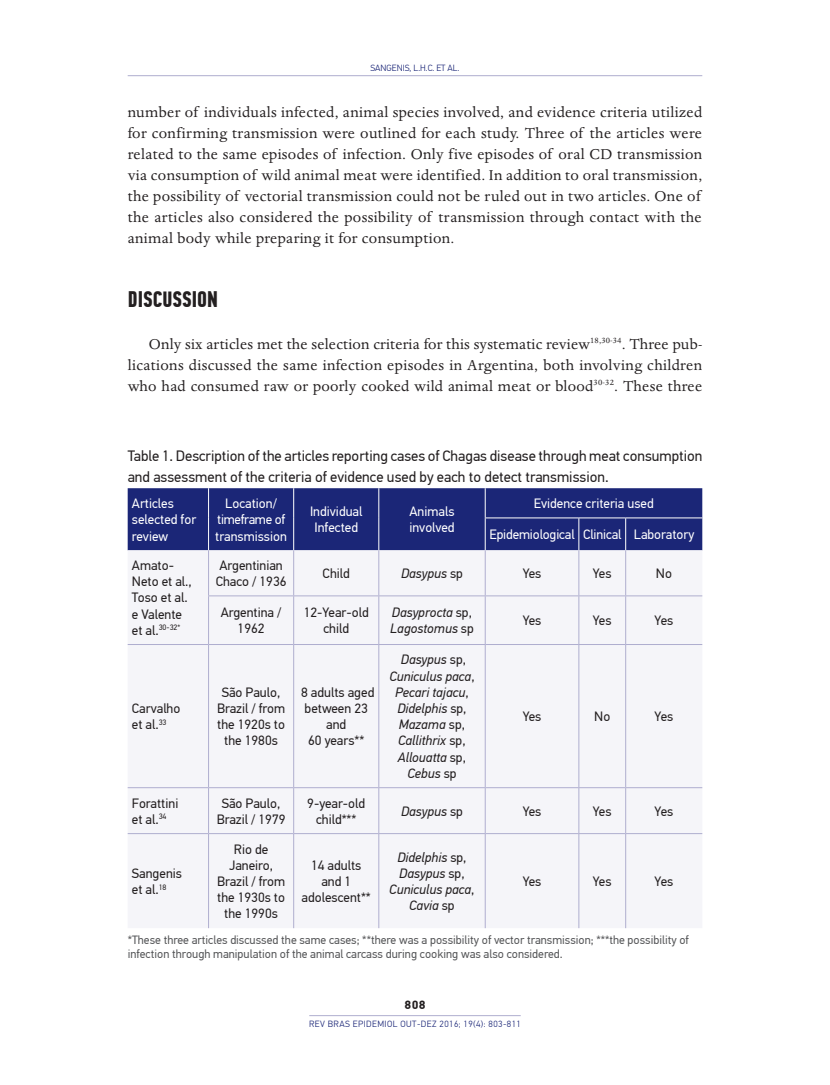
<style>
.page{position:relative;width:830px;height:1085px;background:#fff}
.page>*{position:absolute;margin:0;border:0;box-sizing:border-box;transform-origin:0 0}
.t1{font:700 22.5px "PF Din Text Comp Pro";color:#231f20}
.t2{font:16.5px/21px "Dante MT Std";letter-spacing:.015em;color:#231f20;text-align:justify}
.t3{font:15px/21px "PF Din Text Pro";color:#231f20}
.t4{font:13.5px/16.2px "PF Din Text Pro";color:#231f20;text-align:center}
.t5{font:italic 13.5px/16.2px "PF Din Text Pro";color:#231f20;text-align:center}
.t6{font:13.5px/16.2px "PF Din Text Pro";color:#fff}
.t7{font:12px/14.4px "PF Din Text Pro";color:#57585a}
.t8{font:700 12px "PF Din Text Pro";color:#231f20}
.t9{font:300 9px "PF Din Text Pro";letter-spacing:.05em;color:#1b2677}
.t10{font:300 9px "PF Din Text Pro";color:#1b2677}
.t11{font:7.8px "PF Din Text Pro";color:#231f20}
.s1{font-size:13.5px}
.s2{font-style:normal}
</style>
<div class="page">
<hr style="left:128px;top:75px;width:574px;height:1px;background:#afaecf">
<hr style="left:309px;top:1015px;width:211px;height:1px;background:#afaecf">
<div style="left:128px;top:550px;width:574px;height:378px;background:#f5f5f9"></div>
<div style="left:128px;top:488px;width:574px;height:62px;background:#1b2677"></div>
<hr style="left:208px;top:518px;width:1px;height:32px;background:#fff">
<hr style="left:293px;top:518px;width:1px;height:32px;background:#fff">
<hr style="left:378px;top:518px;width:1px;height:32px;background:#fff">
<hr style="left:484px;top:518px;width:1px;height:32px;background:#fff">
<hr style="left:578px;top:518px;width:1px;height:32px;background:#fff">
<hr style="left:625px;top:518px;width:1px;height:32px;background:#fff">
<hr style="left:208px;top:550px;width:1px;height:45px;background:#afaecf">
<hr style="left:293px;top:550px;width:1px;height:45px;background:#afaecf">
<hr style="left:378px;top:550px;width:1px;height:45px;background:#afaecf">
<hr style="left:484px;top:550px;width:1px;height:45px;background:#afaecf">
<hr style="left:578px;top:550px;width:1px;height:45px;background:#afaecf">
<hr style="left:625px;top:550px;width:1px;height:45px;background:#afaecf">
<hr style="left:208px;top:595px;width:85px;height:1px;background:#afaecf">
<hr style="left:208px;top:596px;width:1px;height:48px;background:#afaecf">
<hr style="left:293px;top:595px;width:85px;height:1px;background:#afaecf">
<hr style="left:293px;top:596px;width:1px;height:48px;background:#afaecf">
<hr style="left:378px;top:595px;width:107px;height:1px;background:#afaecf">
<hr style="left:378px;top:596px;width:1px;height:48px;background:#afaecf">
<hr style="left:485px;top:595px;width:93px;height:1px;background:#afaecf">
<hr style="left:484px;top:596px;width:1px;height:48px;background:#afaecf">
<hr style="left:578px;top:595px;width:47px;height:1px;background:#afaecf">
<hr style="left:578px;top:596px;width:1px;height:48px;background:#afaecf">
<hr style="left:625px;top:595px;width:77px;height:1px;background:#afaecf">
<hr style="left:625px;top:596px;width:1px;height:48px;background:#afaecf">
<hr style="left:128px;top:644px;width:80px;height:1px;background:#afaecf">
<hr style="left:208px;top:644px;width:85px;height:1px;background:#afaecf">
<hr style="left:208px;top:644px;width:1px;height:143px;background:#afaecf">
<hr style="left:293px;top:644px;width:85px;height:1px;background:#afaecf">
<hr style="left:293px;top:644px;width:1px;height:143px;background:#afaecf">
<hr style="left:378px;top:644px;width:107px;height:1px;background:#afaecf">
<hr style="left:378px;top:644px;width:1px;height:143px;background:#afaecf">
<hr style="left:485px;top:644px;width:93px;height:1px;background:#afaecf">
<hr style="left:484px;top:644px;width:1px;height:143px;background:#afaecf">
<hr style="left:578px;top:644px;width:47px;height:1px;background:#afaecf">
<hr style="left:578px;top:644px;width:1px;height:143px;background:#afaecf">
<hr style="left:625px;top:644px;width:77px;height:1px;background:#afaecf">
<hr style="left:625px;top:644px;width:1px;height:143px;background:#afaecf">
<hr style="left:128px;top:787px;width:80px;height:1px;background:#afaecf">
<hr style="left:208px;top:787px;width:85px;height:1px;background:#afaecf">
<hr style="left:208px;top:788px;width:1px;height:45px;background:#afaecf">
<hr style="left:293px;top:787px;width:85px;height:1px;background:#afaecf">
<hr style="left:293px;top:788px;width:1px;height:45px;background:#afaecf">
<hr style="left:378px;top:787px;width:107px;height:1px;background:#afaecf">
<hr style="left:378px;top:788px;width:1px;height:45px;background:#afaecf">
<hr style="left:485px;top:787px;width:93px;height:1px;background:#afaecf">
<hr style="left:484px;top:788px;width:1px;height:45px;background:#afaecf">
<hr style="left:578px;top:787px;width:47px;height:1px;background:#afaecf">
<hr style="left:578px;top:788px;width:1px;height:45px;background:#afaecf">
<hr style="left:625px;top:787px;width:77px;height:1px;background:#afaecf">
<hr style="left:625px;top:788px;width:1px;height:45px;background:#afaecf">
<hr style="left:208px;top:833px;width:1px;height:95px;background:#afaecf">
<hr style="left:293px;top:833px;width:1px;height:95px;background:#afaecf">
<hr style="left:378px;top:833px;width:1px;height:95px;background:#afaecf">
<hr style="left:484px;top:833px;width:1px;height:95px;background:#afaecf">
<hr style="left:578px;top:833px;width:1px;height:95px;background:#afaecf">
<hr style="left:625px;top:833px;width:1px;height:95px;background:#afaecf">
<hr style="left:128px;top:833px;width:80px;height:1px;background:#afaecf">
<hr style="left:208px;top:833px;width:85px;height:1px;background:#afaecf">
<hr style="left:293px;top:833px;width:85px;height:1px;background:#afaecf">
<hr style="left:378px;top:833px;width:107px;height:1px;background:#afaecf">
<hr style="left:485px;top:833px;width:93px;height:1px;background:#afaecf">
<hr style="left:578px;top:833px;width:47px;height:1px;background:#afaecf">
<hr style="left:625px;top:833px;width:77px;height:1px;background:#afaecf">
<hr style="left:484px;top:517px;width:94px;height:1px;background:#fff">
<hr style="left:578px;top:517px;width:47px;height:1px;background:#fff">
<hr style="left:625px;top:517px;width:77px;height:1px;background:#fff">
<p class="t10" style="left:370px;top:63px;width:91px">SANGENIS, L.H.C. ET AL.</p>
<p class="t2" style="left:128px;top:102px;width:576px">number of individuals infected, animal species involved, and evidence criteria utilized for confirming transmission were outlined for each study. Three of the articles were related to the same episodes of infection. Only five episodes of oral CD transmission via consumption of wild animal meat were identified. In addition to oral transmission, the possibility of vectorial transmission could not be ruled out in two articles. One of the articles also considered the possibility of transmission through contact with the animal body while preparing it for consumption.</p>
<h1 class="t1" style="left:128px;top:285px;width:92px">DISCUSSION</h1>
<p class="t2" style="left:128px;top:333px;width:576px;text-indent:21px">Only six articles met the selection criteria for this systematic review<sup>18,30-34</sup>. Three pub&shy;lications discussed the same infection episodes in Argentina, both involving children who had consumed raw or poorly cooked wild animal meat or blood<sup>30-32</sup>. These three</p>
<p class="t3" style="left:128px;top:445px;width:576px">Table 1. Description of the articles reporting cases of Chagas disease through meat consumption and assessment of the criteria of evidence used by each to detect transmission.</p>
<p class="t6" style="left:132px;top:495px;width:66px">Articles selected for review</p>
<p class="t6" style="left:215px;top:495px;width:73px;text-align:center">Location/ timeframe of transmission</p>
<p class="t6" style="left:310px;top:503px;width:54px;text-align:center">Individual<br>Infected</p>
<p class="t6" style="left:409px;top:503px;width:47px">Animals involved</p>
<p class="t6" style="left:533px;top:495px;width:122px">Evidence criteria used</p>
<p class="t6" style="left:489px;top:526px;width:206px">Epidemiological Clinical Laboratory</p>
<p class="t4" style="left:132px;top:557px;width:61px;text-align:left">Amato-<br>Neto et al.,<br>Toso et al. e Valente</p>
<p class="t11" style="left:132px;top:623px;width:50px"><span class="s1">et al.</span>30-32*</p>
<p class="t4" style="left:132px;top:700px;width:50px;text-align:left">Carvalho et al.<sup>33</sup></p>
<p class="t4" style="left:215px;top:557px;width:72px;text-align:left">Argentinian<br>Chaco / 1936</p>
<p class="t4" style="left:322px;top:565px;width:29px">Child</p>
<p class="t5" style="left:401px;top:565px;width:63px">Dasypus <span class="s2">sp</span></p>
<p class="t4" style="left:522px;top:565px;width:20px">Yes</p>
<p class="t4" style="left:592px;top:565px;width:20px">Yes</p>
<p class="t4" style="left:655px;top:565px;width:18px">No</p>
<p class="t4" style="left:221px;top:604px;width:62px">Argentina /<br>1962</p>
<p class="t4" style="left:303px;top:604px;width:66px">12-Year-old child</p>
<p class="t5" style="left:390px;top:604px;width:85px;text-align:left">Dasyprocta <span class="s2">sp,<br></span>Lagostomus <span class="s2">sp</span></p>
<p class="t4" style="left:522px;top:612px;width:20px">Yes</p>
<p class="t4" style="left:592px;top:612px;width:20px">Yes</p>
<p class="t4" style="left:654px;top:612px;width:20px">Yes</p>
<p class="t4" style="left:217px;top:684px;width:70px">São Paulo,<br>Brazil / from the 1920s to the 1980s</p>
<p class="t4" style="left:301px;top:684px;width:75px">8 adults aged between 23 and<br>60 years**</p>
<p class="t5" style="left:389px;top:651px;width:87px">Dasypus <span class="s2">sp,<br></span>Cuniculus paca<span class="s2">,<br></span>Pecari tajacu<span class="s2">,<br></span>Didelphis <span class="s2">sp,<br></span>Mazama <span class="s2">sp,<br></span>Callithrix <span class="s2">sp,<br></span>Allouatta <span class="s2">sp,<br></span>Cebus <span class="s2">sp</span></p>
<p class="t4" style="left:522px;top:708px;width:20px">Yes</p>
<p class="t4" style="left:594px;top:708px;width:18px">No</p>
<p class="t4" style="left:654px;top:708px;width:20px">Yes</p>
<p class="t4" style="left:132px;top:794px;width:48px;text-align:left">Forattini et al.<sup>34</sup></p>
<p class="t4" style="left:217px;top:794px;width:70px">São Paulo,<br>Brazil / 1979</p>
<p class="t4" style="left:307px;top:794px;width:59px">9-year-old child***</p>
<p class="t5" style="left:401px;top:803px;width:63px">Dasypus <span class="s2">sp</span></p>
<p class="t4" style="left:522px;top:803px;width:20px">Yes</p>
<p class="t4" style="left:592px;top:803px;width:20px">Yes</p>
<p class="t4" style="left:654px;top:803px;width:20px">Yes</p>
<p class="t4" style="left:132px;top:865px;width:52px;text-align:left">Sangenis et al.<sup>18</sup></p>
<p class="t4" style="left:217px;top:840px;width:70px">Rio de<br>Janeiro,<br>Brazil / from the 1930s to the 1990s</p>
<p class="t4" style="left:301px;top:857px;width:71px">14 adults and 1 adolescent**</p>
<p class="t5" style="left:389px;top:848px;width:87px">Didelphis <span class="s2">sp,<br></span>Dasypus <span class="s2">sp,<br></span>Cuniculus paca<span class="s2">,<br></span>Cavia <span class="s2">sp</span></p>
<p class="t4" style="left:522px;top:873px;width:20px">Yes</p>
<p class="t4" style="left:592px;top:873px;width:20px">Yes</p>
<p class="t4" style="left:654px;top:873px;width:20px">Yes</p>
<p class="t7" style="left:128px;top:932px;width:562px">*These three articles discussed the same cases; **there was a possibility of vector transmission; ***the possibility of infection through manipulation of the animal carcass during cooking was also considered.</p>
<p class="t8" style="left:404px;top:997px;width:22px">808</p>
<p class="t9" style="left:309px;top:1018px;width:213px">REV BRAS EPIDEMIOL OUT-DEZ 2016; 19(4): 803-811</p>
</div>
